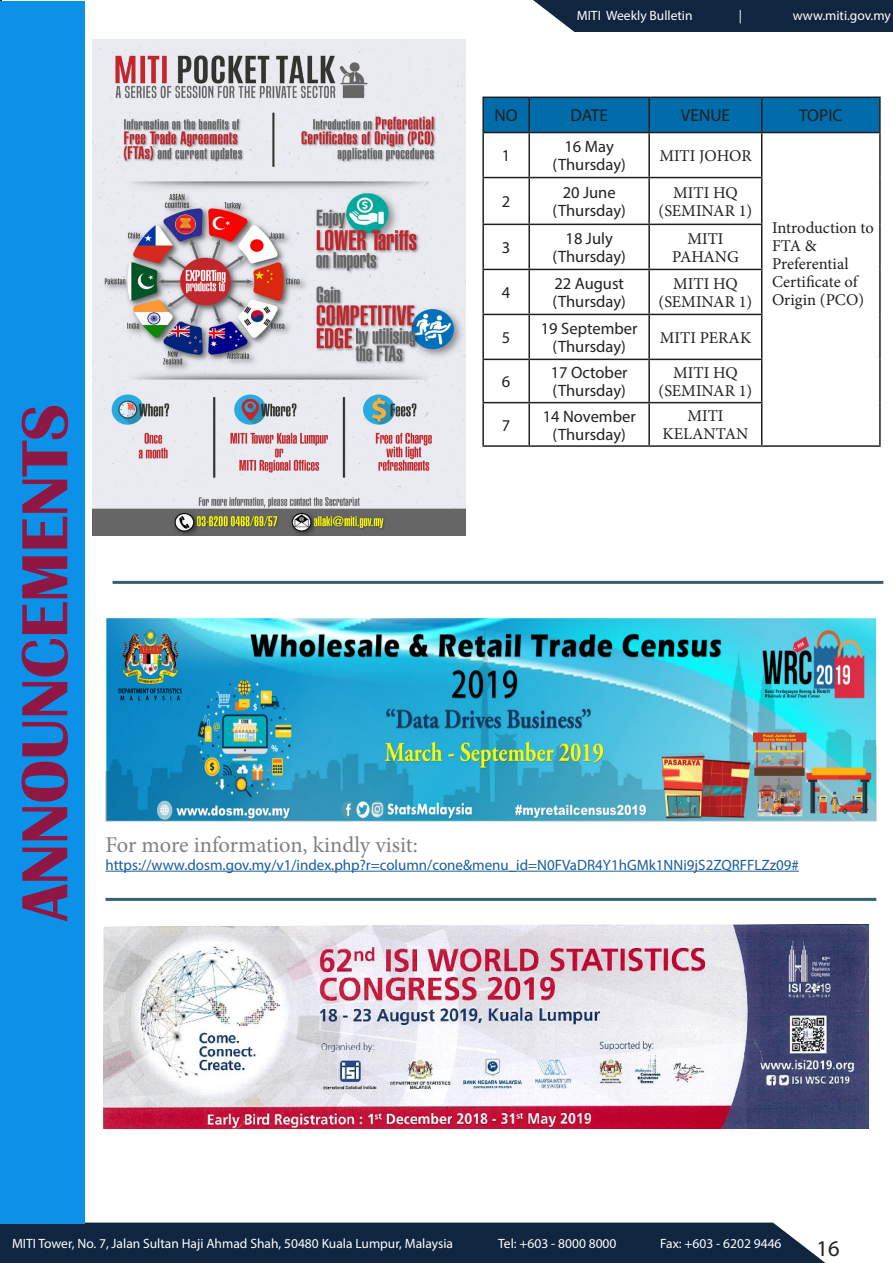
<style>
.page{position:relative;width:893px;height:1263px;background:#fff}
.page>*{position:absolute;margin:0;border:0;box-sizing:border-box;transform-origin:0 0}
.t1{font:700 67.5px "Britannic";color:#8e1843}
.t2{font:22.5px "Minion Pro";letter-spacing:-.005em;color:#7f8080}
.t3{font:22.5px "Myriad Pro";color:#231f20}
.t4{font:17.25px "Myriad Pro";color:#231f20}
.t5{font:16.5px/18px "Minion Pro";color:#231f20;text-align:center}
.t6{font:16.5px/18px "Myriad Pro";color:#231f20;text-align:center}
.t7{font:15px "Myriad Pro";color:#175d9e}
.t8{font:13.5px "Myriad Pro";color:#fff}
</style>
<div class="page">
<div style="left:0;top:1222px;width:826px;height:41px;background:#10253f"></div>
<div style="left:533px;top:0;width:360px;height:31px;background:#10253f"></div>
<hr style="left:105px;top:871px;width:694px;height:1px;background:#175d9e">
<img style="left:106px;top:618px;width:770px;height:204px">
<img style="left:103px;top:924px;width:766px;height:205px">
<img style="left:93px;top:40px;width:373px;height:496px">
<div style="left:484px;top:98px;width:395px;height:34px;background:#006ca9"></div>
<hr style="left:482px;top:97px;width:47px;height:1px;background:#231f20">
<hr style="left:482px;top:98px;width:2px;height:34px;background:#231f20">
<hr style="left:529px;top:97px;width:120px;height:1px;background:#231f20">
<hr style="left:528px;top:98px;width:2px;height:34px;background:#231f20">
<hr style="left:649px;top:97px;width:113px;height:1px;background:#231f20">
<hr style="left:648px;top:98px;width:2px;height:34px;background:#231f20">
<hr style="left:762px;top:97px;width:119px;height:1px;background:#231f20">
<hr style="left:761px;top:98px;width:1px;height:34px;background:#231f20">
<hr style="left:879px;top:98px;width:2px;height:34px;background:#231f20">
<hr style="left:482px;top:132px;width:47px;height:1px;background:#231f20">
<hr style="left:482px;top:133px;width:2px;height:44px;background:#231f20">
<hr style="left:529px;top:132px;width:120px;height:1px;background:#231f20">
<hr style="left:528px;top:133px;width:2px;height:44px;background:#231f20">
<hr style="left:649px;top:132px;width:113px;height:1px;background:#231f20">
<hr style="left:648px;top:133px;width:2px;height:44px;background:#231f20">
<hr style="left:762px;top:132px;width:119px;height:1px;background:#231f20">
<hr style="left:761px;top:133px;width:1px;height:44px;background:#231f20">
<hr style="left:879px;top:133px;width:2px;height:45px;background:#231f20">
<hr style="left:482px;top:177px;width:47px;height:1px;background:#231f20">
<hr style="left:482px;top:178px;width:2px;height:46px;background:#231f20">
<hr style="left:529px;top:177px;width:120px;height:1px;background:#231f20">
<hr style="left:528px;top:178px;width:2px;height:46px;background:#231f20">
<hr style="left:649px;top:177px;width:113px;height:1px;background:#231f20">
<hr style="left:648px;top:178px;width:2px;height:46px;background:#231f20">
<hr style="left:761px;top:178px;width:1px;height:46px;background:#231f20">
<hr style="left:879px;top:178px;width:2px;height:46px;background:#231f20">
<hr style="left:482px;top:224px;width:47px;height:1px;background:#231f20">
<hr style="left:482px;top:225px;width:2px;height:44px;background:#231f20">
<hr style="left:529px;top:224px;width:120px;height:1px;background:#231f20">
<hr style="left:528px;top:225px;width:2px;height:44px;background:#231f20">
<hr style="left:649px;top:224px;width:113px;height:1px;background:#231f20">
<hr style="left:648px;top:225px;width:2px;height:44px;background:#231f20">
<hr style="left:761px;top:225px;width:1px;height:44px;background:#231f20">
<hr style="left:879px;top:224px;width:2px;height:45px;background:#231f20">
<hr style="left:482px;top:269px;width:47px;height:1px;background:#231f20">
<hr style="left:482px;top:270px;width:2px;height:44px;background:#231f20">
<hr style="left:529px;top:269px;width:120px;height:1px;background:#231f20">
<hr style="left:528px;top:270px;width:2px;height:44px;background:#231f20">
<hr style="left:649px;top:269px;width:113px;height:1px;background:#231f20">
<hr style="left:648px;top:270px;width:2px;height:44px;background:#231f20">
<hr style="left:761px;top:270px;width:1px;height:44px;background:#231f20">
<hr style="left:879px;top:269px;width:2px;height:45px;background:#231f20">
<hr style="left:482px;top:314px;width:47px;height:1px;background:#231f20">
<hr style="left:482px;top:315px;width:2px;height:44px;background:#231f20">
<hr style="left:529px;top:314px;width:120px;height:1px;background:#231f20">
<hr style="left:528px;top:315px;width:2px;height:44px;background:#231f20">
<hr style="left:649px;top:314px;width:113px;height:1px;background:#231f20">
<hr style="left:648px;top:315px;width:2px;height:44px;background:#231f20">
<hr style="left:761px;top:315px;width:1px;height:44px;background:#231f20">
<hr style="left:879px;top:314px;width:2px;height:45px;background:#231f20">
<hr style="left:482px;top:359px;width:47px;height:1px;background:#231f20">
<hr style="left:482px;top:360px;width:2px;height:42px;background:#231f20">
<hr style="left:529px;top:359px;width:120px;height:1px;background:#231f20">
<hr style="left:528px;top:360px;width:2px;height:42px;background:#231f20">
<hr style="left:649px;top:359px;width:113px;height:1px;background:#231f20">
<hr style="left:648px;top:360px;width:2px;height:42px;background:#231f20">
<hr style="left:761px;top:360px;width:1px;height:42px;background:#231f20">
<hr style="left:879px;top:359px;width:2px;height:44px;background:#231f20">
<hr style="left:482px;top:402px;width:47px;height:1px;background:#231f20">
<hr style="left:482px;top:403px;width:2px;height:42px;background:#231f20">
<hr style="left:529px;top:402px;width:120px;height:1px;background:#231f20">
<hr style="left:528px;top:403px;width:2px;height:42px;background:#231f20">
<hr style="left:649px;top:402px;width:113px;height:1px;background:#231f20">
<hr style="left:648px;top:403px;width:2px;height:42px;background:#231f20">
<hr style="left:761px;top:403px;width:1px;height:42px;background:#231f20">
<hr style="left:879px;top:403px;width:2px;height:42px;background:#231f20">
<hr style="left:482px;top:445px;width:47px;height:2px;background:#231f20">
<hr style="left:529px;top:445px;width:120px;height:2px;background:#231f20">
<hr style="left:649px;top:445px;width:113px;height:2px;background:#231f20">
<hr style="left:762px;top:445px;width:119px;height:2px;background:#231f20">
<hr style="left:113px;top:581px;width:770px;height:3px;background:#346072">
<div style="left:0;top:1px;width:84px;height:1223px;background:#0b91e8"></div>
<hr style="left:106px;top:898px;width:770px;height:3px;background:#346072">
<p class="t1" style="left:7px;top:921px;width:518px;rotate:-90deg">ANNOUNCEMENTS</p>
<p class="t8" style="left:577px;top:7px;width:117px">MITI Weekly Bulletin</p>
<p class="t8" style="left:739px;top:7px;width:5px">|</p>
<p class="t8" style="left:793px;top:7px;width:99px">www.miti.gov.my</p>
<p class="t4" style="left:495px;top:105px;width:25px">NO</p>
<p class="t4" style="left:570px;top:105px;width:39px">DATE</p>
<p class="t4" style="left:681px;top:105px;width:51px">VENUE</p>
<p class="t4" style="left:799px;top:105px;width:45px">TOPIC</p>
<p class="t6" style="left:502px;top:146px;width:10px">1</p>
<p class="t6" style="left:552px;top:137px;width:75px">16 May (Thursday)</p>
<p class="t5" style="left:659px;top:147px;width:94px">MITI JOHOR</p>
<p class="t6" style="left:502px;top:192px;width:10px">2</p>
<p class="t6" style="left:552px;top:183px;width:75px">20 June (Thursday)</p>
<p class="t5" style="left:659px;top:184px;width:95px">MITI HQ (SEMINAR 1)</p>
<p class="t6" style="left:502px;top:238px;width:10px">3</p>
<p class="t6" style="left:552px;top:229px;width:75px">18 July (Thursday)</p>
<p class="t5" style="left:687px;top:230px;width:38px">MITI</p>
<p class="t5" style="left:772px;top:219px;width:103px">Introduction to</p>
<p class="t5" style="left:772px;top:237px;width:46px">FTA &amp;</p>
<p class="t5" style="left:772px;top:255px;width:78px">Preferential</p>
<p class="t5" style="left:772px;top:273px;width:87px">Certificate of</p>
<p class="t5" style="left:772px;top:291px;width:94px">Origin (PCO)</p>
<p class="t5" style="left:672px;top:248px;width:68px">PAHANG</p>
<p class="t6" style="left:502px;top:283px;width:10px">4</p>
<p class="t6" style="left:552px;top:274px;width:75px;text-align:left">22 August (Thursday)</p>
<p class="t5" style="left:659px;top:275px;width:95px">MITI HQ (SEMINAR 1)</p>
<p class="t6" style="left:502px;top:328px;width:10px">5</p>
<p class="t6" style="left:541px;top:319px;width:98px">19 September (Thursday)</p>
<p class="t5" style="left:660px;top:329px;width:93px">MITI PERAK</p>
<p class="t6" style="left:502px;top:372px;width:10px">6</p>
<p class="t6" style="left:551px;top:363px;width:78px;text-align:left">17 October (Thursday)</p>
<p class="t5" style="left:659px;top:364px;width:95px">MITI HQ (SEMINAR 1)</p>
<p class="t6" style="left:502px;top:416px;width:10px">7</p>
<p class="t6" style="left:543px;top:407px;width:95px">14 November (Thursday)</p>
<p class="t5" style="left:687px;top:407px;width:38px">MITI</p>
<p class="t5" style="left:663px;top:425px;width:87px">KELANTAN</p>
<p class="t2" style="left:105px;top:829px;width:314px">For more information, kindly visit:</p>
<p class="t7" style="left:105px;top:855px;width:695px">https://www.dosm.gov.my/v1/index.php?r=column/cone&amp;menu_id=N0FVaDR4Y1hGMk1NNi9jS2ZQRFFLZz09#</p>
<p class="t8" style="left:12px;top:1235px;width:442px">MITI Tower, No. 7, Jalan Sultan Haji Ahmad Shah, 50480 Kuala Lumpur, Malaysia</p>
<p class="t8" style="left:498px;top:1235px;width:120px">Tel: +603 - 8000 8000</p>
<p class="t8" style="left:660px;top:1235px;width:123px">Fax: +603 - 6202 9446</p>
<h2 class="t3" style="left:816px;top:1234px;width:25px">16</h2>
</div>
